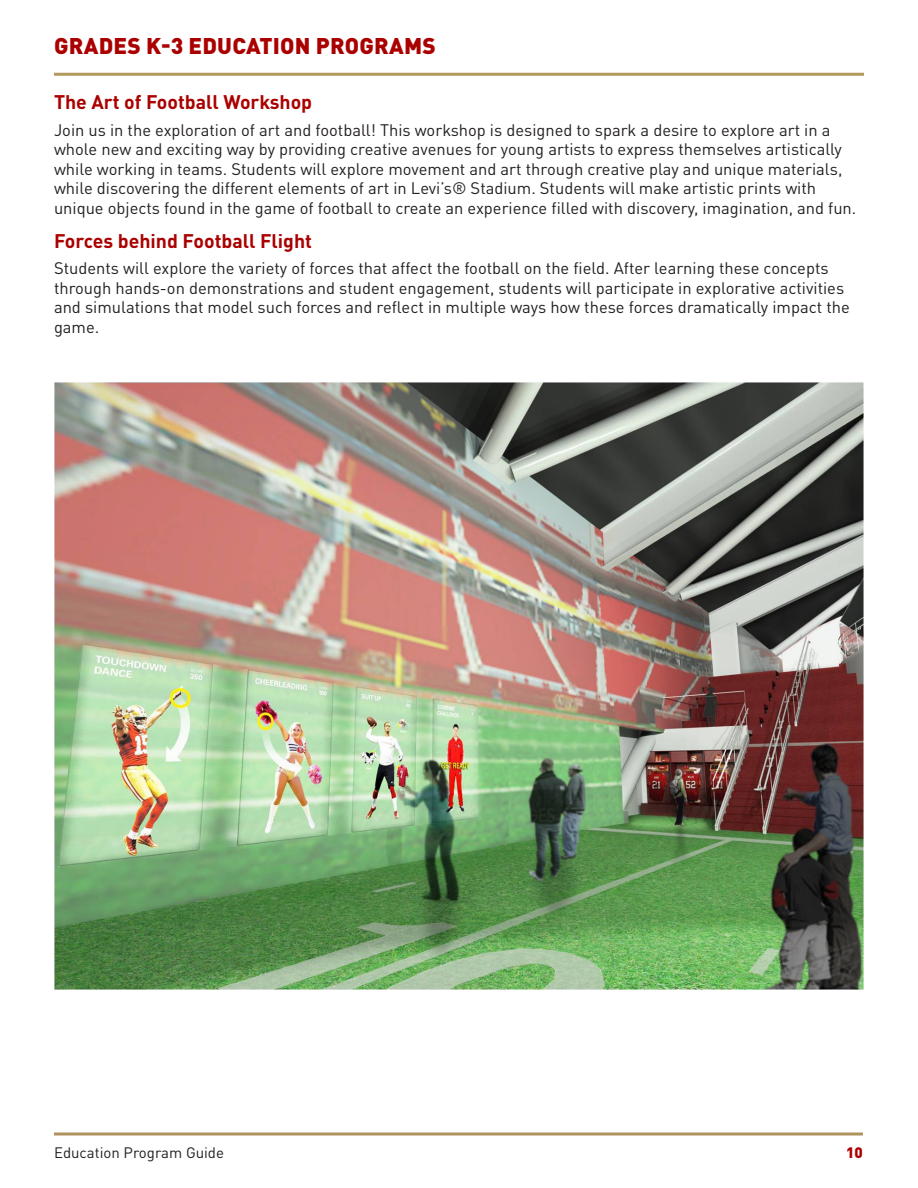
<style>
.page{position:relative;width:918px;height:1188px;background:#fff}
.page>*{position:absolute;margin:0;border:0;box-sizing:border-box;transform-origin:0 0}
.BODY{font:900 22.5px "DINOT";letter-spacing:.01em;color:#ab0000}
.BODY-2{font:700 19.5px "DINOT";color:#ab0000}
.BODY-3{font:16.5px/19.5px "DINOT";color:#231f20}
.t1{font:15px "DINOT";color:#231f20}
.t2{font:900 15px "DINOT";color:#a00}
</style>
<div class="page">
<svg style="left:54px;top:1132px;width:809px;height:4px;background:#c2ad85"></svg>
<hr style="left:54px;top:73px;width:810px;height:3px;background:#b3995c">
<img style="left:54px;top:382px;width:810px;height:608px">
<p class="BODY" style="left:54px;top:31px;width:383px">GRADES K-3 EDUCATION PROGRAMS</p>
<p class="BODY-2" style="left:54px;top:90px;width:260px">The Art of Football Workshop</p>
<p class="BODY-3" style="left:54px;top:120px;width:804px">Join us in the exploration of art and football! This workshop is designed to spark a desire to explore art in a whole new and exciting way by providing creative avenues for young artists to express themselves artistically while working in teams. Students will explore movement and art through creative play and unique materials, while discovering the different elements of art in Levi’s® Stadium. Students will make artistic prints with unique objects found in the game of football to create an experience filled with discovery, imagination, and fun.</p>
<p class="BODY-2" style="left:54px;top:228px;width:260px">Forces behind Football Flight</p>
<p class="BODY-3" style="left:54px;top:258px;width:797px">Students will explore the variety of forces that affect the football on the field. After learning these concepts through hands-on demonstrations and student engagement, students will participate in explorative activities and simulations that model such forces and reflect in multiple ways how these forces dramatically impact the game.</p>
<p class="t1" style="left:54px;top:1144px;width:172px">Education Program Guide</p>
<p class="t2" style="left:846px;top:1143px;width:18px">10</p>
</div>
